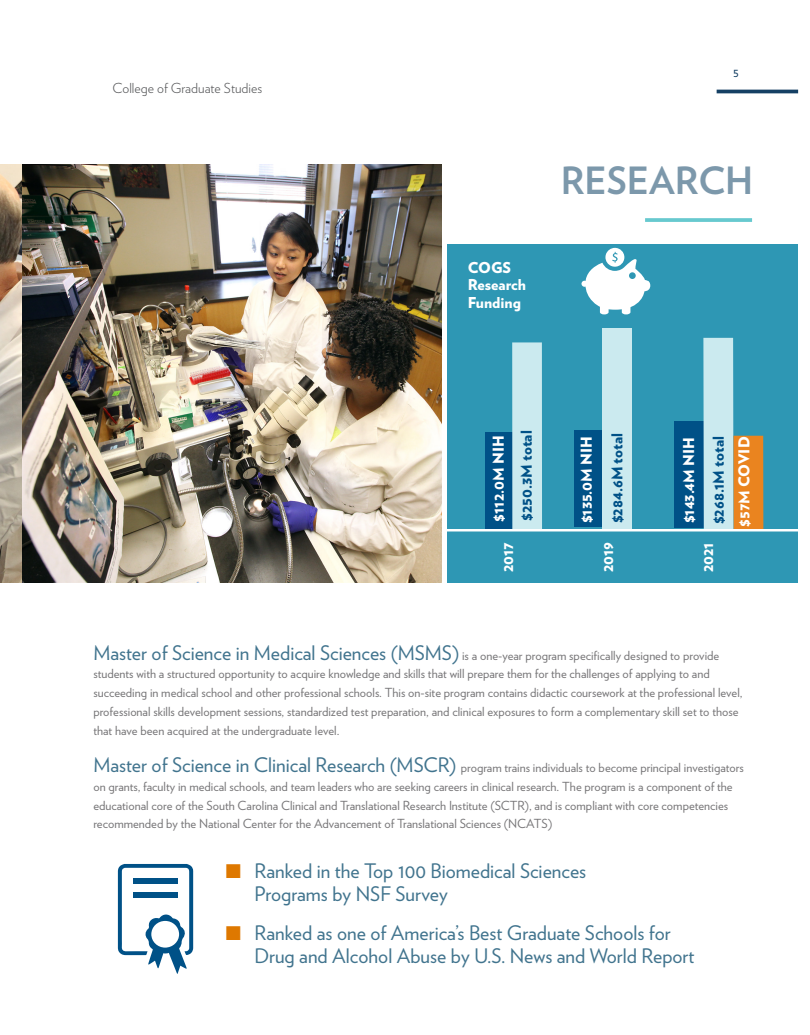
<style>
.page{position:relative;width:810px;height:1035px;background:#fff}
.page>*{position:absolute;margin:0;border:0;box-sizing:border-box;transform-origin:0 0}
.Heading_1{font:700 37.5px "Verlag";color:#7c98ab}
.Highlight_Text{font:20px/22.5px "Verlag";color:#41748e}
.t1{font:900 15px/17.5px "Verlag";color:#fff}
.t2{font:900 15px "Verlag";color:#005187}
.t3{font:300 13.75px "Verlag";color:#57585a}
.Body_Text{font:12.5px/18.8px "Verlag";color:#787779}
.t4{font:12.5px "Verlag";color:#154064}
.s1{font-size:20px;color:#41748e}
.s2{color:#de7800}
</style>
<div class="page">
<hr style="left:717px;top:90px;width:81px;height:3px;background:#154064">
<div style="left:447px;top:244px;width:351px;height:338px;background:#2e97b4"></div>
<img style="left:0;top:164px;width:442px;height:418px">
<svg style="left:645px;top:218px;width:107px;height:4px"></svg>
<svg style="left:582px;top:248px;width:68px;height:66px"></svg>
<div style="left:674px;top:421px;width:30px;height:107px;background:#005187"></div>
<div style="left:703px;top:338px;width:31px;height:191px;background:#cbeaef"></div>
<div style="left:574px;top:430px;width:28px;height:97px;background:#005187"></div>
<div style="left:485px;top:432px;width:27px;height:97px;background:#005187"></div>
<div style="left:602px;top:329px;width:30px;height:200px;background:#cbeaef"></div>
<div style="left:512px;top:342px;width:30px;height:187px;background:#cbeaef"></div>
<svg style="left:118px;top:864px;width:75px;height:110px"></svg>
<div style="left:134px;top:878px;width:44px;height:6px;background:#005187"></div>
<div style="left:134px;top:892px;width:44px;height:6px;background:#005187"></div>
<hr style="left:444px;top:529px;width:359px;height:3px;background:#fff">
<div style="left:734px;top:436px;width:29px;height:93px;background:#ea841f"></div>
<p class="t3" style="left:112px;top:78px;width:151px">College of Graduate Studies</p>
<p class="t4" style="left:733px;top:64px;width:7px">5</p>
<p class="t1" style="left:468px;top:258px;width:60px">COGS<br>Research<br>Funding</p>
<h1 class="Heading_1" style="left:561px;top:151px;width:194px">RESEARCH</h1>
<p class="t1" style="left:489px;top:522px;width:87px;rotate:-90deg">$112.0M NIH</p>
<p class="t2" style="left:514px;top:521px;width:92px;rotate:-90deg">$250.3M total</p>
<p class="t1" style="left:577px;top:523px;width:89px;rotate:-90deg">$135.0M NIH</p>
<p class="t2" style="left:605px;top:523px;width:92px;rotate:-90deg">$284.6M total</p>
<p class="t1" style="left:679px;top:523px;width:87px;rotate:-90deg">$143.4M NIH</p>
<p class="t2" style="left:706px;top:524px;width:90px;rotate:-90deg">$268.1M total</p>
<p class="t1" style="left:498px;top:572px;width:31px;rotate:-90deg">2017</p>
<p class="t1" style="left:598px;top:572px;width:32px;rotate:-90deg">2019</p>
<p class="t1" style="left:698px;top:572px;width:31px;rotate:-90deg">2021</p>
<p class="t1" style="left:735px;top:527px;width:92px;rotate:-90deg">$57M COVID</p>
<h6 class="Body_Text" style="left:93px;top:645px;width:651px"><span class="s1">Master of Science in Medical Sciences (MSMS)</span> is a one-year program specifically designed to provide students with a structured opportunity to acquire knowledge and skills that will prepare them for the challenges of applying to and succeeding in medical school and other professional schools. This on-site program contains didactic coursework at the professional level, professional skills development sessions, standardized test preparation, and clinical exposures to form a complementary skill set to those that have been acquired at the undergraduate level.</h6>
<h6 class="Body_Text" style="left:93px;top:758px;width:652px"><span class="s1">Master of Science in Clinical Research (MSCR)</span> program trains individuals to become principal investigators on grants, faculty in medical schools, and team leaders who are seeking careers in clinical research. The program is a component of the educational core of the South Carolina Clinical and Translational Research Institute (SCTR), and is compliant with core competencies recommended by the National Center for the Advancement of Translational Sciences (NCATS)</h6>
<h3 class="Highlight_Text" style="left:255px;top:859px;width:333px;text-indent:-29px"><span class="s2">■</span> Ranked in the Top 100 Biomedical Sciences<br>Programs by NSF Survey</h3>
<h3 class="Highlight_Text" style="left:255px;top:921px;width:441px;text-indent:-29px"><span class="s2">■</span> Ranked as one of America’s Best Graduate Schools for<br>Drug and Alcohol Abuse by U.S. News and World Report</h3>
</div>
